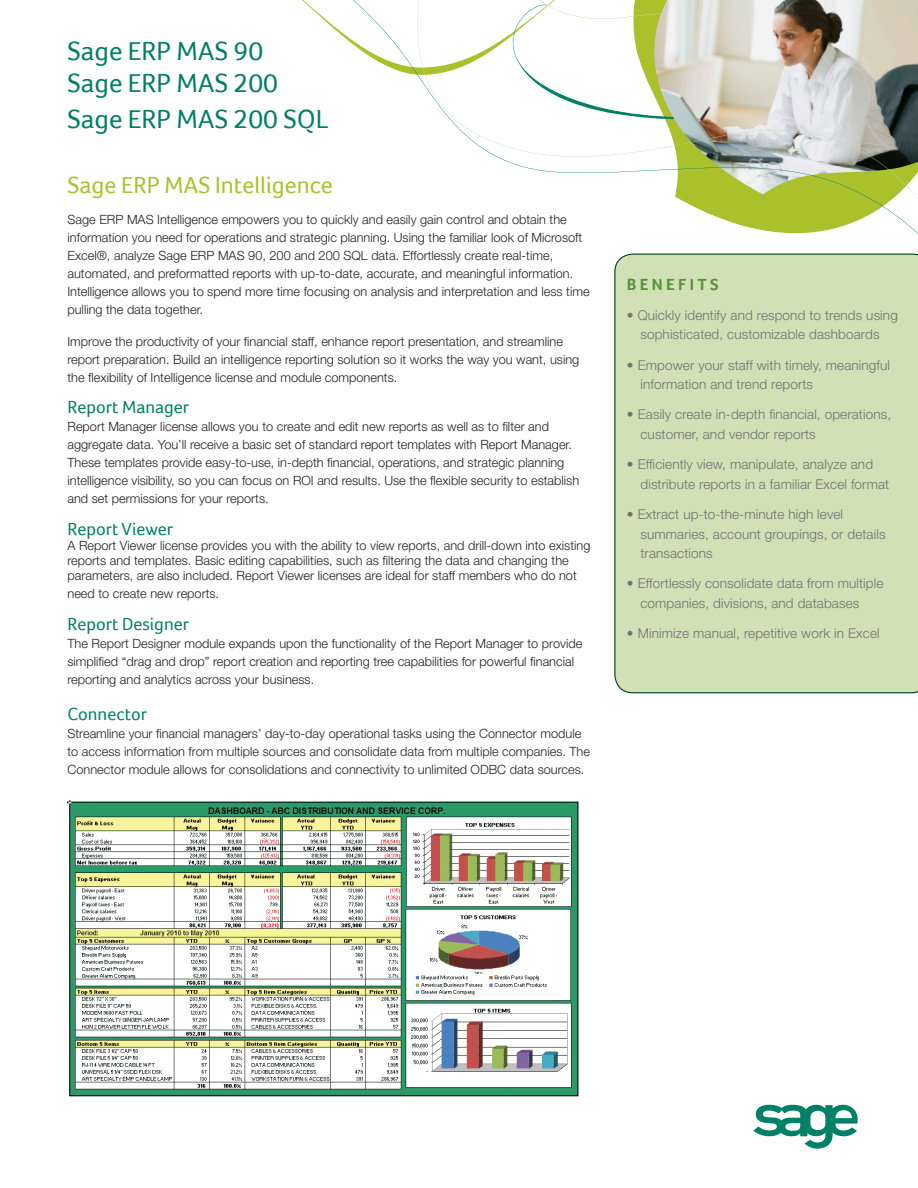
<style>
.page{position:relative;width:918px;height:1188px;background:#fff}
.page>*{position:absolute;margin:0;border:0;box-sizing:border-box;transform-origin:0 0}
.t1{font:27px "Foco";color:#008066}
.t2{font:24px "Foco";color:#aac12c}
.Subhead{font:18px "Foco";color:#008066}
.Body_Copy{font:18px "Foco";color:#008066}
.Sidebar{font:700 16.5px "Foco";letter-spacing:.2em;color:#5a913a}
.Sidebar-2{font:300 13.5px/19.5px "Helvetica Neue LT Std";letter-spacing:.01em;color:#717074}
.Body_Copy-2{font:300 12.75px/18px "Helvetica Neue LT Std";color:#231f20}
.Subhead-2{font:300 12.75px/18px "Helvetica Neue LT Std";color:#231f20}
</style>
<div class="page">
<div style="left:614px;top:272px;width:304px;height:421px;background:#cfe1b5"></div>
<svg style="left:307px;top:0;width:611px;height:272px"></svg>
<svg style="left:302px;top:0;width:245px;height:5px"></svg>
<svg style="left:753px;top:1105px;width:105px;height:44px"></svg>
<img style="left:68px;top:800px;width:511px;height:297px">
<p class="t1" style="left:68px;top:35px;width:197px">Sage ERP MAS 90</p>
<p class="t1" style="left:68px;top:67px;width:212px">Sage ERP MAS 200</p>
<p class="t1" style="left:68px;top:103px;width:263px">Sage ERP MAS 200 SQL</p>
<p class="t2" style="left:68px;top:171px;width:267px">Sage ERP MAS Intelligence</p>
<p class="Body_Copy-2" style="left:68px;top:210px;width:524px">Sage ERP MAS Intelligence empowers you to quickly and easily gain control and obtain the information you need for operations and strategic planning. Using the familiar look of Microsoft Excel®, analyze Sage ERP MAS 90, 200 and 200 SQL data. Effortlessly create real-time, automated, and preformatted reports with up-to-date, accurate, and meaningful information.<br>Intelligence allows you to spend more time focusing on analysis and interpretation and less time pulling the data together.</p>
<p class="Body_Copy-2" style="left:68px;top:332px;width:513px">Improve the productivity of your financial staff, enhance report presentation, and streamline report preparation. Build an intelligence reporting solution so it works the way you want, using the flexibility of Intelligence license and module components.</p>
<p class="Body_Copy" style="left:68px;top:397px;width:123px">Report Manager</p>
<p class="Body_Copy-2" style="left:68px;top:417px;width:513px">Report Manager license allows you to create and edit new reports as well as to filter and aggregate data. You’ll receive a basic set of standard report templates with Report Manager.<br>These templates provide easy-to-use, in-depth financial, operations, and strategic planning intelligence visibility, so you can focus on ROI and results. Use the flexible security to establish and set permissions for your reports.</p>
<p class="Subhead" style="left:68px;top:518px;width:107px">Report Viewer</p>
<p class="Body_Copy-2" style="left:68px;top:537px;width:524px;line-height:15.3px">A Report Viewer license provides you with the ability to view reports, and drill-down into existing reports and templates. Basic editing capabilities, such as filtering the data and changing the parameters, are also included. Report Viewer licenses are ideal for staff members who do not</p>
<p class="Body_Copy-2" style="left:68px;top:585px;width:153px">need to create new reports.</p>
<p class="Subhead" style="left:68px;top:613px;width:123px">Report Designer</p>
<p class="Subhead-2" style="left:68px;top:634px;width:516px">The Report Designer module expands upon the functionality of the Report Manager to provide simplified “drag and drop” report creation and reporting tree capabilities for powerful financial reporting and analytics across your business.</p>
<p class="Subhead" style="left:68px;top:703px;width:81px">Connector</p>
<p class="Body_Copy-2" style="left:68px;top:724px;width:524px">Streamline your financial managers’ day-to-day operational tasks using the Connector module to access information from multiple sources and consolidate data from multiple companies. The<br>Connector module allows for consolidations and connectivity to unlimited ODBC data sources.</p>
<p class="Sidebar" style="left:627px;top:274px;width:93px">BENEFITS</p>
<p class="Sidebar-2" style="left:627px;top:305px;width:272px;text-align:center">• Quickly identify and respond to trends using sophisticated, customizable dashboards</p>
<p class="Sidebar-2" style="left:640px;top:355px;width:251px;text-indent:-14px">• Empower your staff with timely, meaningful information and trend reports</p>
<p class="Sidebar-2" style="left:640px;top:405px;width:252px;text-indent:-14px">• Easily create in-depth financial, operations, customer, and vendor reports</p>
<p class="Sidebar-2" style="left:640px;top:454px;width:250px;text-indent:-14px">• Efficiently view, manipulate, analyze and distribute reports in a familiar Excel format</p>
<p class="Sidebar-2" style="left:640px;top:504px;width:247px;text-indent:-14px">• Extract up-to-the-minute high level summaries, account groupings, or details transactions</p>
<p class="Sidebar-2" style="left:640px;top:574px;width:244px;text-indent:-14px">• Effortlessly consolidate data from multiple companies, divisions, and databases</p>
<p class="Sidebar-2" style="left:627px;top:623px;width:254px">• Minimize manual, repetitive work in Excel</p>
</div>
